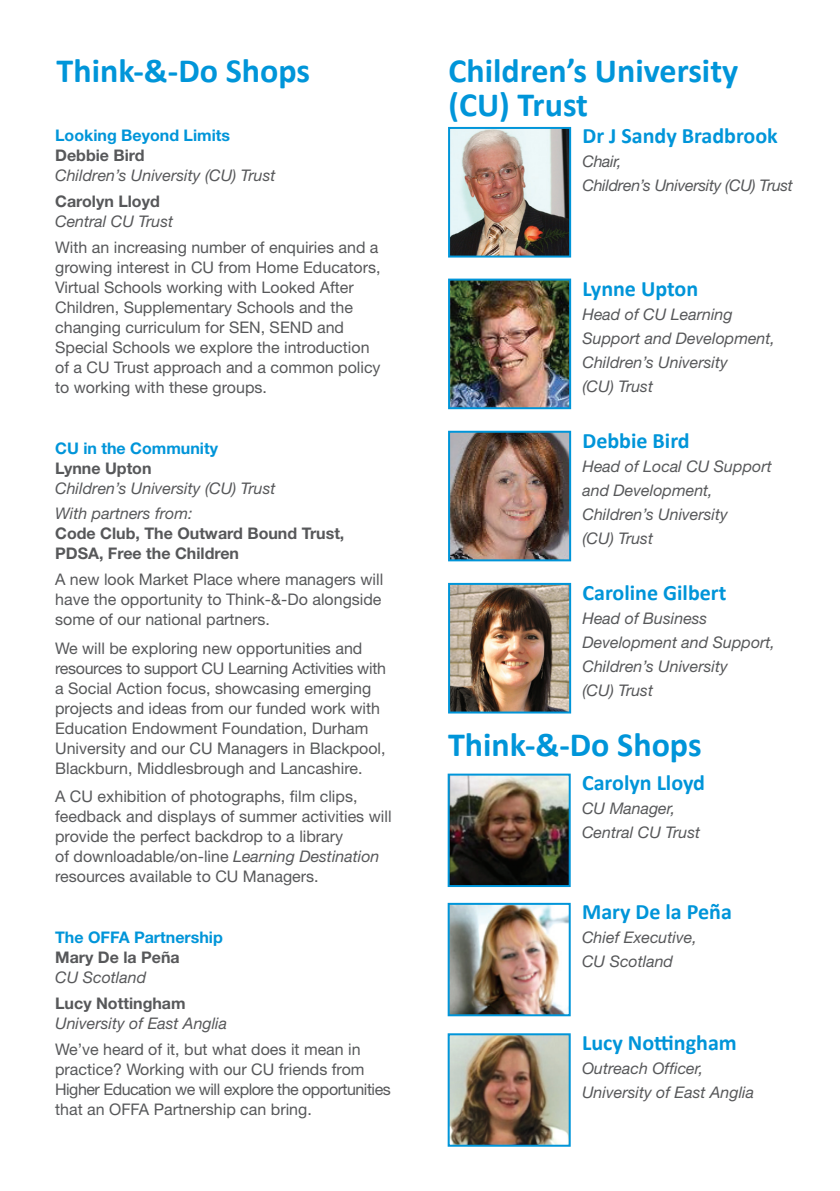
<style>
.page{position:relative;width:840px;height:1191px;background:#fff}
.page>*{position:absolute;margin:0;border:0;box-sizing:border-box;transform-origin:0 0}
.t1{font:700 34px/34px "Calibri";color:#0095d9}
.t2{font:700 22px "Calibri";color:#0095d9}
.t3{font:16px/20px "Helvetica Neue";color:#57585a}
.t4{font:italic 16px/24px "Helvetica Neue";color:#57585a}
.t5{font:700 16px/20px "Helvetica Neue";color:#57585a}
.t6{font:700 16px "Helvetica Neue";color:#0095d9}
.t7{font:italic 16px/24px "Helvetica Neue";letter-spacing:-.02em;color:#57585a}
.s1{font-style:italic}
</style>
<div class="page">
<img style="left:451px;top:130px;width:116px;height:124px">
<div style="left:448px;top:127px;width:122px;height:130px;border:2px solid #0095d9"></div>
<img style="left:451px;top:281px;width:116px;height:125px">
<div style="left:448px;top:278px;width:122px;height:131px;border:2px solid #0095d9"></div>
<img style="left:451px;top:434px;width:116px;height:124px">
<div style="left:448px;top:431px;width:122px;height:130px;border:2px solid #0095d9"></div>
<img style="left:451px;top:586px;width:116px;height:124px">
<div style="left:448px;top:583px;width:122px;height:130px;border:2px solid #0095d9"></div>
<img style="left:450px;top:906px;width:117px;height:107px">
<div style="left:447px;top:903px;width:123px;height:113px;border:2px solid #0095d9"></div>
<img style="left:450px;top:1036px;width:117px;height:107px">
<div style="left:447px;top:1033px;width:123px;height:113px;border:2px solid #0095d9"></div>
<img style="left:450px;top:776px;width:117px;height:108px">
<div style="left:447px;top:773px;width:123px;height:114px;border:2px solid #0095d9"></div>
<h1 class="t1" style="left:57px;top:54px;width:255px">Think-&amp;-Do Shops</h1>
<h1 class="t1" style="left:448px;top:54px;width:291px">Children’s University (CU) Trust</h1>
<p class="t6" style="left:55px;top:126px;width:176px">Looking Beyond Limits</p>
<p class="t5" style="left:55px;top:145px;width:91px">Debbie Bird</p>
<p class="t4" style="left:55px;top:163px;width:222px">Children’s University (CU) Trust</p>
<p class="t5" style="left:55px;top:191px;width:106px">Carolyn Lloyd</p>
<p class="t4" style="left:55px;top:209px;width:119px">Central CU Trust</p>
<p class="t3" style="left:55px;top:236px;width:327px">With an increasing number of enquiries and a growing interest in CU from Home Educators, Virtual Schools working with Looked After Children, Supplementary Schools and the changing curriculum for SEN, SEND and Special Schools we explore the introduction of a CU Trust approach and a common policy to working with these groups.</p>
<p class="t6" style="left:55px;top:438px;width:164px">CU in the Community</p>
<p class="t5" style="left:55px;top:457px;width:98px">Lynne Upton</p>
<p class="t4" style="left:55px;top:475px;width:222px;line-height:25.6px">Children’s University (CU) Trust<br>With partners from:</p>
<p class="t5" style="left:55px;top:523px;width:290px">Code Club, The Outward Bound Trust,<br>PDSA, Free the Children</p>
<p class="t3" style="left:55px;top:569px;width:329px;text-align:justify">A new look Market Place where managers will have the opportunity to Think-&amp;-Do alongside some of our national partners.</p>
<p class="t3" style="left:55px;top:637px;width:332px">We will be exploring new opportunities and resources to support CU Learning Activities with a Social Action focus, showcasing emerging projects and ideas from our funded work with Education Endowment Foundation, Durham University and our CU Managers in Blackpool, Blackburn, Middlesbrough and Lancashire.</p>
<p class="t3" style="left:55px;top:786px;width:338px">A CU exhibition of photographs, film clips, feedback and displays of summer activities will provide the perfect backdrop to a library<br>of downloadable/on-line <span class="s1">Learning Destination </span>resources available to CU Managers.</p>
<p class="t6" style="left:55px;top:927px;width:169px">The OFFA Partnership</p>
<p class="t5" style="left:55px;top:947px;width:126px">Mary De la Peña</p>
<p class="t4" style="left:55px;top:965px;width:92px">CU Scotland</p>
<p class="t5" style="left:55px;top:992px;width:132px">Lucy Nottingham</p>
<p class="t4" style="left:55px;top:1010px;width:173px">University of East Anglia</p>
<p class="t3" style="left:55px;top:1038px;width:337px">We’ve heard of it, but what does it mean in practice? Working with our CU friends from Higher Education we will explore the opportunities that an OFFA Partnership can bring.</p>
<h2 class="t2" style="left:582px;top:122px;width:197px">Dr J Sandy Bradbrook</h2>
<p class="t7" style="left:582px;top:149px;width:212px">Chair,<br>Children’s University (CU) Trust</p>
<h2 class="t2" style="left:582px;top:274px;width:117px">Lynne Upton</h2>
<p class="t4" style="left:582px;top:302px;width:194px">Head of CU Learning<br>Support and Development,<br>Children’s University<br>(CU) Trust</p>
<h2 class="t2" style="left:582px;top:426px;width:109px">Debbie Bird</h2>
<p class="t4" style="left:582px;top:454px;width:191px">Head of Local CU Support and Development,<br>Children’s University<br>(CU) Trust</p>
<h2 class="t2" style="left:582px;top:578px;width:145px">Caroline Gilbert</h2>
<p class="t4" style="left:582px;top:606px;width:194px">Head of Business<br>Development and Support,<br>Children’s University<br>(CU) Trust</p>
<h1 class="t1" style="left:448px;top:728px;width:255px">Think-&amp;-Do Shops</h1>
<h2 class="t2" style="left:581px;top:768px;width:124px">Carolyn Lloyd</h2>
<p class="t4" style="left:581px;top:796px;width:119px">CU Manager,<br>Central CU Trust</p>
<h2 class="t2" style="left:581px;top:897px;width:151px">Mary De la Peña</h2>
<p class="t4" style="left:581px;top:925px;width:116px">Chief Executive,<br>CU Scotland</p>
<h2 class="t2" style="left:581px;top:1028px;width:156px">Lucy Nottingham</h2>
<p class="t4" style="left:581px;top:1055px;width:173px">Outreach Officer,<br>University of East Anglia</p>
</div>
